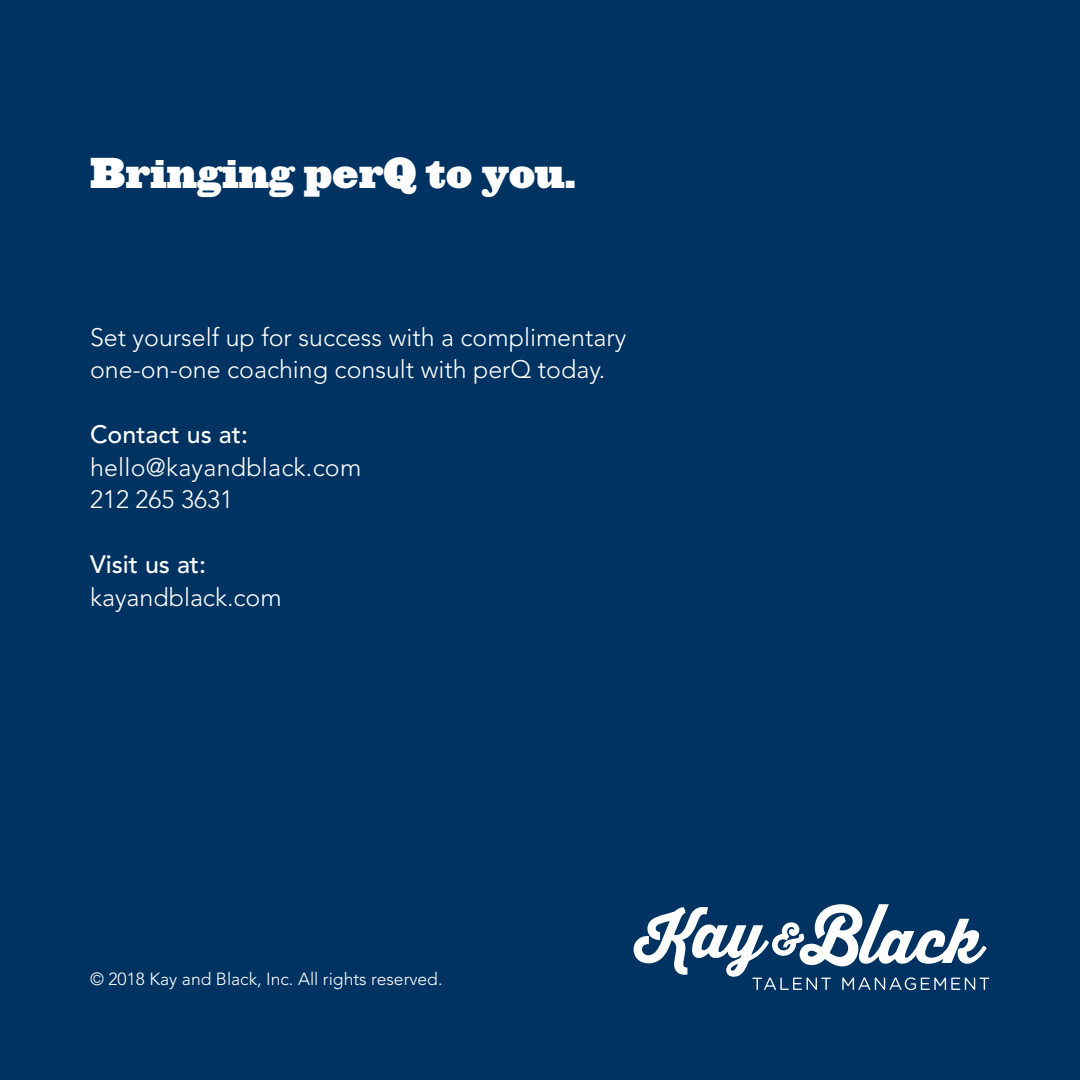
<style>
.page{position:relative;width:1080px;height:1080px;background:#003361}
.page>*{position:absolute;margin:0;border:0;box-sizing:border-box;transform-origin:0 0}
.t1{font:40px "Ziggurat HTF Black";letter-spacing:.005em;color:#fff}
.t2{font:300 25px "Avenir LT Std";color:#fff}
.t3{font:500 25px "Avenir LT Std";color:#fff}
.t4{font:300 17.5px "Avenir LT Std";color:#fff}
</style>
<div class="page">
<svg style="left:634px;top:904px;width:355px;height:86px"></svg>
<p class="t1" style="left:90px;top:146px;width:487px">Bringing perQ to you.</p>
<p class="t2" style="left:90px;top:322px;width:538px">Set yourself up for success with a complimentary</p>
<p class="t2" style="left:90px;top:355px;width:517px">one-on-one coaching consult with perQ today.</p>
<p class="t3" style="left:90px;top:420px;width:159px">Contact us at:</p>
<p class="t2" style="left:90px;top:452px;width:273px">hello@kayandblack.com</p>
<p class="t2" style="left:90px;top:485px;width:145px">212 265 3631</p>
<p class="t3" style="left:90px;top:550px;width:118px">Visit us at:</p>
<p class="t2" style="left:90px;top:582px;width:193px">kayandblack.com</p>
<p class="t4" style="left:90px;top:968px;width:354px">© 2018 Kay and Black, Inc. All rights reserved.</p>
</div>
